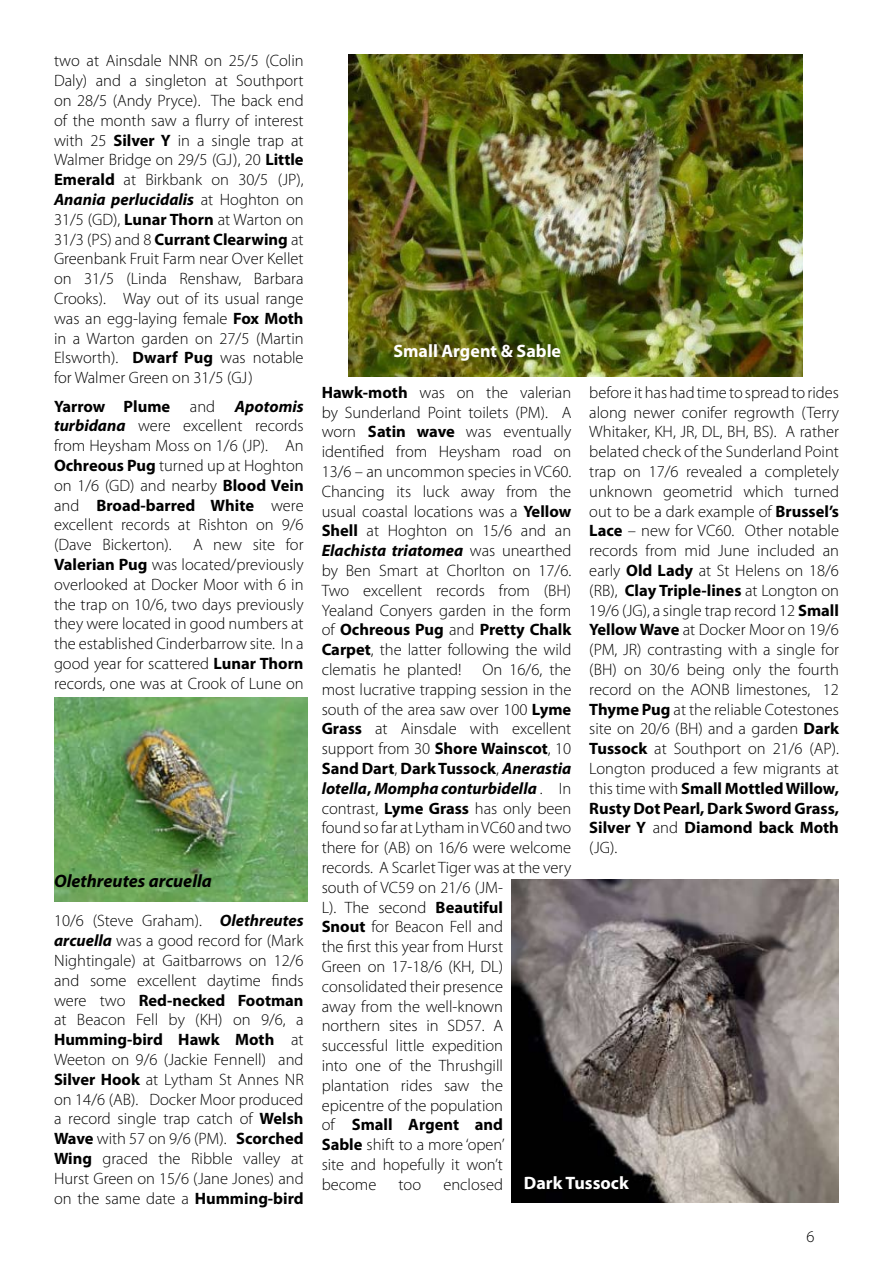
<style>
.page{position:relative;width:893px;height:1263px;background:#fff}
.page>*{position:absolute;margin:0;border:0;box-sizing:border-box;transform-origin:0 0}
.t1{font:700 18px "Myriad Pro";color:#fff}
.t2{font:italic 700 18px "Myriad Pro";color:#000}
.t3{font:300 16.5px/19.8px "Myriad Pro";color:#000;text-align:justify}
.s1{font-weight:700}
.s2{font-weight:700;font-style:italic}
</style>
<div class="page">
<img style="left:349px;top:54px;width:454px;height:323px">
<img style="left:512px;top:879px;width:327px;height:323px">
<img style="left:54px;top:697px;width:253px;height:205px">
<p class="t3" style="left:54px;top:51px;width:251px">two at Ainsdale NNR on 25/5 (Colin Daly) and a singleton at Southport on 28/5 (Andy Pryce). The back end of the month saw a flurry of interest with 25 <span class="s1">Silver Y</span> in a single trap at Walmer Bridge on 29/5 (GJ), 20 <span class="s1">Little Emerald</span> at Birkbank on 30/5 (JP), <span class="s2">Anania perlucidalis</span> at Hoghton on 31/5 (GD), <span class="s1">Lunar Thorn</span> at Warton on 31/3 (PS) and 8 <span class="s1">Currant Clearwing</span> at Greenbank Fruit Farm near Over Kellet on 31/5 (Linda Renshaw, Barbara Crooks). Way out of its usual range was an egg-laying female <span class="s1">Fox Moth </span>in a Warton garden on 27/5 (Martin Elsworth). <span class="s1">Dwarf Pug</span> was notable for Walmer Green on 31/5 (GJ)</p>
<p class="t3" style="left:54px;top:396px;width:251px"><span class="s1">Yarrow Plume</span> and <span class="s2">Apotomis turbidana</span> were excellent records from Heysham Moss on 1/6 (JP). An <span class="s1">Ochreous Pug</span> turned up at Hoghton on 1/6 (GD) and nearby <span class="s1">Blood Vein </span>and <span class="s1">Broad-barred White</span> were excellent records at Rishton on 9/6 (Dave Bickerton).</p>
<p class="t3" style="left:54px;top:535px;width:251px;text-indent:139px">A new site for <span class="s1">Valerian Pug</span> was located/previously overlooked at Docker Moor with 6 in the trap on 10/6, two days previously they were located in good numbers at the established Cinderbarrow site. In a good year for scattered <span class="s1">Lunar Thorn </span>records, one was at Crook of Lune on</p>
<p class="t2" style="left:54px;top:869px;width:159px">Olethreutes arcuella</p>
<p class="t3" style="left:54px;top:911px;width:251px">10/6 (Steve Graham). <span class="s2">Olethreutes arcuella</span> was a good record for (Mark Nightingale) at Gaitbarrows on 12/6 and some excellent daytime finds were two <span class="s1">Red-necked Footman </span>at Beacon Fell by (KH) on 9/6, a <span class="s1">Humming-bird Hawk Moth</span> at Weeton on 9/6 (Jackie Fennell) and <span class="s1">Silver Hook</span> at Lytham St Annes NR on 14/6 (AB). Docker Moor produced a record single trap catch of <span class="s1">Welsh Wave</span> with 57 on 9/6 (PM). <span class="s1">Scorched Wing</span> graced the Ribble valley at Hurst Green on 15/6 (Jane Jones) and on the same date a <span class="s1">Humming-bird</span></p>
<p class="t1" style="left:393px;top:340px;width:169px">Small Argent &amp; Sable</p>
<p class="t3" style="left:589px;top:382px;width:251px">before it has had time to spread to rides along newer conifer regrowth (Terry Whitaker, KH, JR, DL, BH, BS). A rather belated check of the Sunderland Point trap on 17/6 revealed a completely unknown geometrid which turned out to be a dark example of <span class="s1">Brussel’s Lace</span> – new for VC60. Other notable records from mid June included an early <span class="s1">Old Lady</span> at St Helens on 18/6 (RB), <span class="s1">Clay Triple-lines</span> at Longton on 19/6 (JG), a single trap record 12 <span class="s1">Small Yellow Wave</span> at Docker Moor on 19/6 (PM, JR) contrasting with a single for (BH) on 30/6 being only the fourth record on the AONB limestones, 12<br><span class="s1">Thyme Pug</span> at the reliable Cotestones site on 20/6 (BH) and a garden <span class="s1">Dark Tussock</span> at Southport on 21/6 (AP).<br>Longton produced a few migrants at this time with <span class="s1">Small Mottled Willow, Rusty Dot Pearl, Dark Sword Grass, Silver Y</span> and <span class="s1">Diamond back Moth </span>(JG).</p>
<p class="t3" style="left:322px;top:382px;width:251px"><span class="s1">Hawk-moth</span> was on the valerian by Sunderland Point toilets (PM). A worn <span class="s1">Satin wave</span> was eventually identified from Heysham road on 13/6 – an uncommon species in VC60.<br>Chancing its luck away from the usual coastal locations was a <span class="s1">Yellow Shell</span> at Hoghton on 15/6 and an <span class="s2">Elachista triatomea</span> was unearthed by Ben Smart at Chorlton on 17/6.<br>Two excellent records from (BH)<br>Yealand Conyers garden in the form of <span class="s1">Ochreous Pug</span> and <span class="s1">Pretty Chalk Carpet</span>, the latter following the wild clematis he planted!</p>
<p class="t3" style="left:322px;top:659px;width:251px;text-align:left;text-indent:161px">On 16/6, the most lucrative trapping session in the south of the area saw over 100 <span class="s1">Lyme<br>Grass</span> at Ainsdale with excellent support from 30 <span class="s1">Shore Wainscot</span>, 10<br><span class="s1">Sand Dart</span>, <span class="s1">Dark Tussock</span>, <span class="s2">Anerastia lotella</span><span class="s1">,</span> <span class="s2">Mompha conturbidella</span> . In contrast, <span class="s1">Lyme Grass</span> has only been found so far at Lytham in VC60 and two there for (AB) on 16/6 were welcome records. A Scarlet Tiger was at the very south of VC59 on 21/6 (JM-<br>L). The second <span class="s1">Beautiful<br>Snout</span> for Beacon Fell and<br>the first this year from Hurst<br>Green on 17-18/6 (KH, DL) consolidated their presence<br>away from the well-known<br>northern sites in SD57. A successful little expedition<br>into one of the Thrushgill plantation rides saw the<br>epicentre of the population<br>of <span class="s1">Small Argent and<br>Sable</span> shift to a more ‘open’<br>site and hopefully it won’t<br>become</p>
<p class="t1" style="left:524px;top:1171px;width:106px">Dark Tussock</p>
<p class="t3" style="left:399px;top:1174px;width:24px">too</p>
<p class="t3" style="left:443px;top:1174px;width:61px">enclosed</p>
</div>
